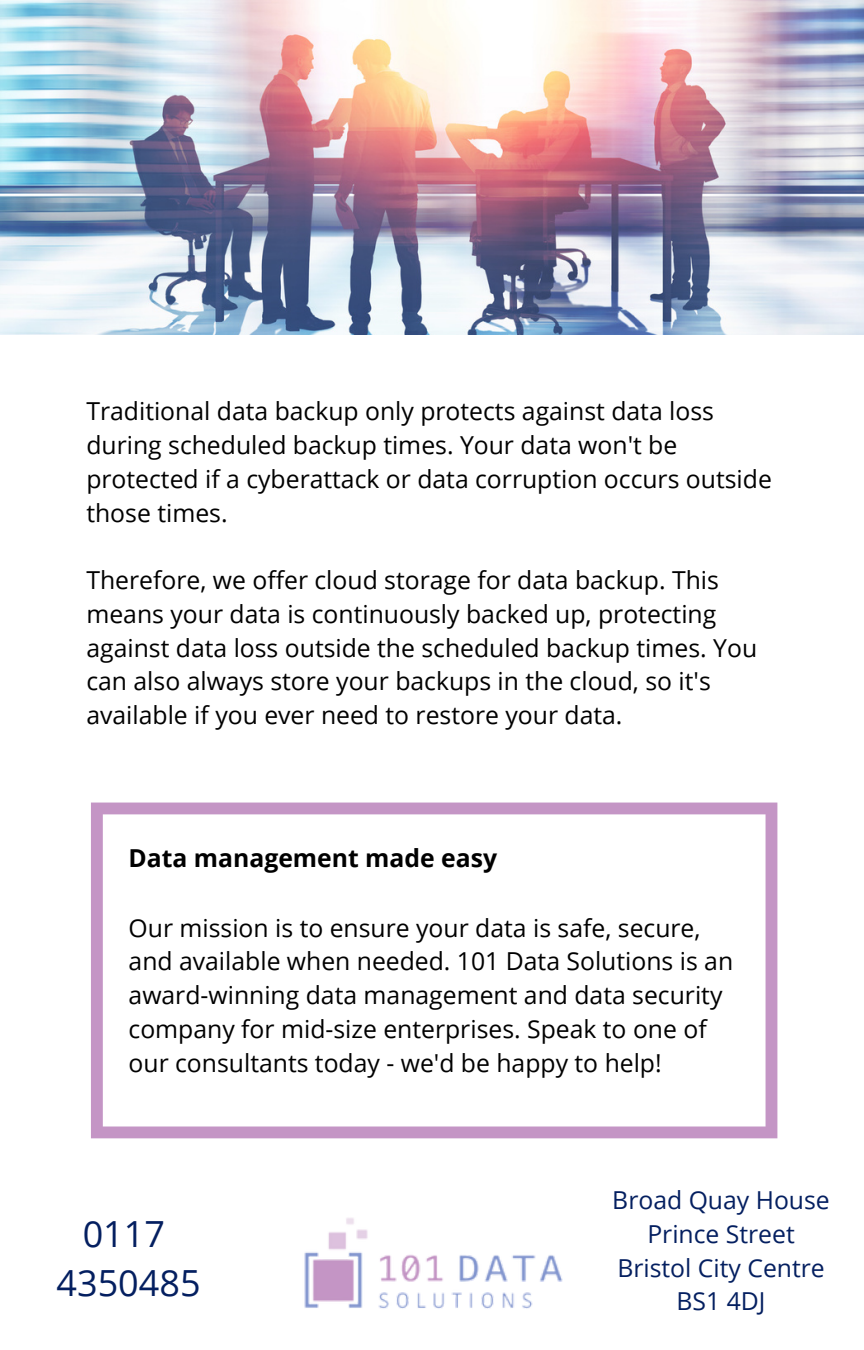
<style>
.page{position:relative;width:864px;height:1350px;background:#fff}
.page>*{position:absolute;margin:0;border:0;box-sizing:border-box;transform-origin:0 0}
.t1{font:36px/49.1px "Open Sans";color:#041f60;text-align:center}
.t2{font:24.75px/33.8px "Open Sans";color:#000}
.t3{font:24.75px/33.8px "Open Sans";color:#041f60;text-align:center}
.t4{font:700 24.75px "Open Sans";color:#000}
</style>
<div class="page">
<img style="left:0;top:0;width:864px;height:334px">
<img style="left:304px;top:1218px;width:259px;height:91px">
<svg style="left:91px;top:803px;width:686px;height:335px"></svg>
<p class="t2" style="left:86px;top:394px;width:687px">Traditional data backup only protects against data loss during scheduled backup times. Your data won't be protected if a cyberattack or data corruption occurs outside those times.</p>
<p class="t2" style="left:86px;top:563px;width:672px">Therefore, we offer cloud storage for data backup. This means your data is continuously backed up, protecting against data loss outside the scheduled backup times. You can also always store your backups in the cloud, so it's available if you ever need to restore your data.</p>
<p class="t4" style="left:129px;top:841px;width:370px">Data management made easy</p>
<p class="t2" style="left:129px;top:910px;width:606px">Our mission is to ensure your data is safe, secure, and available when needed. 101 Data Solutions is an award-winning data management and data security company for mid-size enterprises. Speak to one of our consultants today - we'd be happy to help!</p>
<h1 class="t1" style="left:57px;top:1209px;width:146px">0117<br>4350485</h1>
<p class="t3" style="left:612px;top:1183px;width:219px">Broad Quay House<br>Prince Street<br>Bristol City Centre<br>BS1 4DJ</p>
</div>
